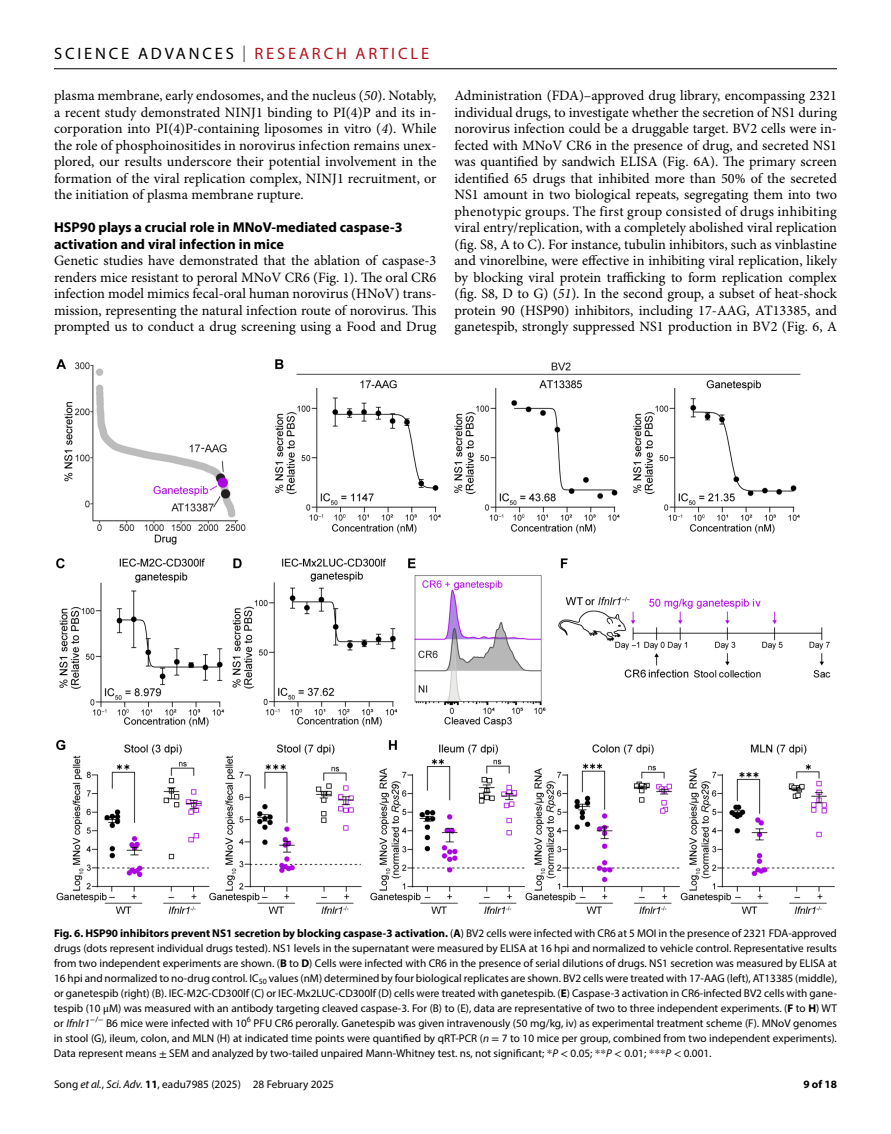
<style>
.page{position:relative;width:891px;height:1134px;background:#fff}
.page>*{position:absolute;margin:0;border:0;box-sizing:border-box;transform-origin:0 0}
.t1{font:16.5px "Myriad Pro";letter-spacing:.17em;color:#000}
.t2{font:14.25px/16.5px "Minion Pro";color:#000;text-align:justify}
.t3{font:700 14.25px/16.5px "Myriad Pro";color:#000}
.t4{font:11.25px/15px "Myriad Pro";color:#000;text-align:justify}
.t5{font:700 11.25px "Myriad Pro";color:#000}
.s1{font-weight:300}
.s2{color:#b5121b}
.s3{font-style:italic}
.s4{font-weight:700}
.s5{font-family:"STIX"}
</style>
<div class="page">
<hr style="left:54px;top:68px;width:783px;height:1px;background:#000">
<img style="left:56px;top:359px;width:779px;height:555px">
<p class="t1" style="left:54px;top:44px;width:376px">Science Adva nces <span class="s1">|</span> <span class="s2">Resear ch Ar ticle</span></p>
<p class="t2" style="left:54px;top:88px;width:384px">plasma membrane, early endosomes, and the nucleus (<span class="s3">50</span>). Notably, a recent study demonstrated NINJ1 binding to PI(4)P and its in&shy;corporation into PI(4)P-containing liposomes in vitro (<span class="s3">4</span>). While the role of phosphoinositides in norovirus infection remains unex&shy;plored, our results underscore their potential involvement in the formation of the viral replication complex, NINJ1 recruitment, or the initiation of plasma membrane rupture.</p>
<p class="t3" style="left:54px;top:219px;width:350px">HSP90 plays a crucial role in MNoV-mediated caspase-3 activation and viral infection in mice</p>
<p class="t2" style="left:54px;top:253px;width:384px">Genetic studies have demonstrated that the ablation of caspase-3 renders mice resistant to peroral MNoV CR6 (Fig. 1). The oral CR6 infection model mimics fecal-oral human norovirus (HNoV) trans&shy;mission, representing the natural infection route of norovirus. This prompted us to conduct a drug screening using a Food and Drug</p>
<p class="t2" style="left:454px;top:88px;width:384px">Administration (FDA)–approved drug library, encompassing 2321 individual drugs, to investigate whether the secretion of NS1 during norovirus infection could be a druggable target. BV2 cells were in&shy;fected with MNoV CR6 in the presence of drug, and secreted NS1 was quantified by sandwich ELISA (Fig. 6A). The primary screen identified 65 drugs that inhibited more than 50% of the secreted NS1 amount in two biological repeats, segregating them into two phenotypic groups. The first group consisted of drugs inhibiting viral entry/replication, with a completely abolished viral replication (fig. S8, A to C). For instance, tubulin inhibitors, such as vinblastine and vinorelbine, were effective in inhibiting viral replication, likely by blocking viral protein trafficking to form replication complex (fig. S8, D to G) (<span class="s3">51</span>). In the second group, a subset of heat-shock protein 90 (HSP90) inhibitors, including 17-AAG, AT13385, and ganetespib, strongly suppressed NS1 production in BV2 (Fig. 6, A</p>
<p class="t4" style="left:54px;top:926px;width:785px"><span class="s4">Fig. 6. HSP90 inhibitors prevent NS1 secretion by blocking caspase-3 activation.</span> (<span class="s4">A</span>) BV2 cells were infected with CR6 at 5 MOI in the presence of 2321 FDA-approved drugs (dots represent individual drugs tested). NS1 levels in the supernatant were measured by ELISA at 16 hpi and normalized to vehicle control. Representative results from two independent experiments are shown. (<span class="s4">B</span> to <span class="s4">D</span>) Cells were infected with CR6 in the presence of serial dilutions of drugs. NS1 secretion was measured by ELISA at 16 hpi and normalized to no-drug control. IC<sub>50</sub> values (nM) determined by four biological replicates are shown. BV2 cells were treated with 17-AAG (left), AT13385 (middle), or ganetespib (right) (B). IEC-M2C--CD300lf (C) or IEC-Mx2LUC--CD300lf (D) cells were treated with ganetespib. (<span class="s4">E</span>) Caspase-3 activation in CR6-infected BV2 cells with gane&shy;tespib (10 <span class="s5">μ</span>M) was measured with an antibody targeting cleaved caspase-3. For (B) to (E), data are representative of two to three independent experiments. (<span class="s4">F</span> to <span class="s4">H</span>) WT or <span class="s3">Ifnlr1</span><sup>−</sup><sup>/</sup><sup>−</sup> B6 mice were infected with 10<sup>6</sup> PFU CR6 perorally. Ganetespib was given intravenously (50 mg/kg, iv) as experimental treatment scheme (F). MNoV genomes in stool (G), ileum, colon, and MLN (H) at indicated time points were quantified by qRT-PCR (<span class="s3">n</span> <span class="s5">=</span> 7 to 10 mice per group, combined from two independent experiments).<br>Data represent means <span class="s5">±</span> SEM and analyzed by two-tailed unpaired Mann-Whitney test. ns, not significant; <span class="s5">*</span><span class="s3">P</span> <span class="s5">&lt;</span> 0.05; <span class="s5">**</span><span class="s3">P</span> <span class="s5">&lt;</span> 0.01; <span class="s5">***</span><span class="s3">P</span> <span class="s5">&lt;</span> 0.001.</p>
<p class="t4" style="left:54px;top:1076px;width:281px">Song <span class="s3">et al.</span>, <span class="s3">Sci. Adv.</span> <span class="s4">11</span>, eadu7985 (2025) 28 February 2025</p>
<p class="t5" style="left:803px;top:1076px;width:35px">9 of 18</p>
</div>
